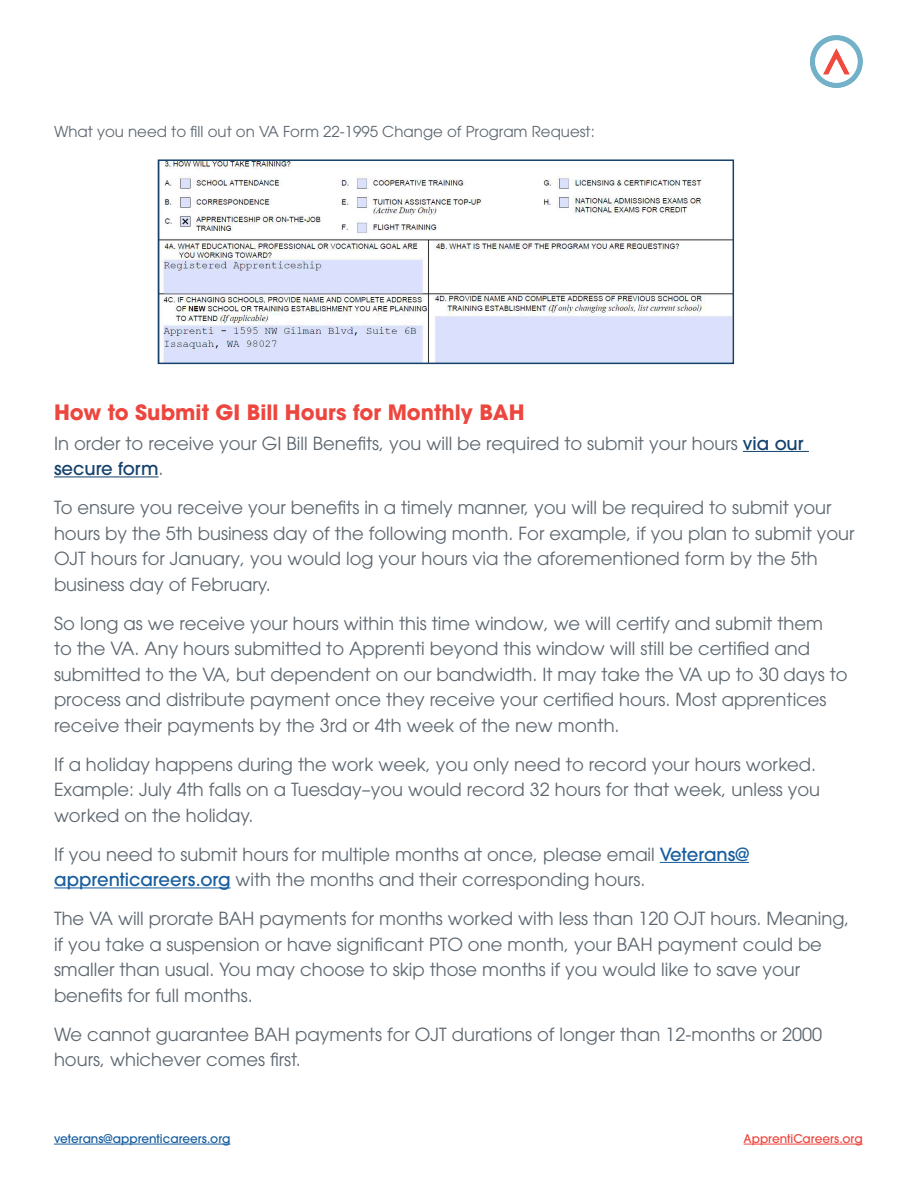
<style>
.page{position:relative;width:918px;height:1188px;background:#fff}
.page>*{position:absolute;margin:0;border:0;box-sizing:border-box;transform-origin:0 0}
.Section_Header{font:700 21px "ITC Avant Garde Pro";color:#ed463e}
.t1{font:18px/25.5px "ITC Avant Garde Pro";color:#5d6770}
.t2{font:15px "ITC Avant Garde Pro";color:#5d6770}
.t3{font:500 12px "ITC Avant Garde Pro";color:#175d9e}
.t4{font:500 12px "ITC Avant Garde Pro";color:#ed463e}
.s1{font-weight:500;color:#14416c}
.s2{font-weight:500;color:#175d9e}
</style>
<div class="page">
<img style="left:810px;top:35px;width:53px;height:53px">
<hr style="left:54px;top:1144px;width:176px;height:1px;background:#175d9e">
<hr style="left:744px;top:1144px;width:119px;height:1px;background:#ed463e">
<img style="left:161px;top:162px;width:570px;height:199px">
<div style="left:158px;top:159px;width:576px;height:205px;border:2px solid #14416c"></div>
<hr style="left:743px;top:451px;width:66px;height:1px;background:#14416c">
<hr style="left:54px;top:476px;width:105px;height:1px;background:#14416c">
<hr style="left:660px;top:862px;width:89px;height:1px;background:#175d9e">
<hr style="left:54px;top:887px;width:177px;height:1px;background:#175d9e">
<p class="t2" style="left:54px;top:122px;width:542px">What you need to fill out on VA Form 22-1995 Change of Program Request:</p>
<p class="Section_Header" style="left:54px;top:398px;width:472px">How to Submit GI Bill Hours for Monthly BAH</p>
<p class="t1" style="left:54px;top:430px;width:751px">In order to receive your GI Bill Benefits, you will be required to submit your hours <span class="s1">via our secure form</span>.</p>
<p class="t1" style="left:54px;top:495px;width:802px">To ensure you receive your benefits in a timely manner, you will be required to submit your hours by the 5th business day of the following month. For example, if you plan to submit your OJT hours for January, you would log your hours via the aforementioned form by the 5th business day of February.</p>
<p class="t1" style="left:54px;top:610px;width:795px">So long as we receive your hours within this time window, we will certify and submit them<br>to the VA. Any hours submitted to Apprenti beyond this window will still be certified and submitted to the VA, but dependent on our bandwidth. It may take the VA up to 30 days to process and distribute payment once they receive your certified hours. Most apprentices receive their payments by the 3rd or 4th week of the new month.</p>
<p class="t1" style="left:54px;top:751px;width:768px">If a holiday happens during the work week, you only need to record your hours worked.<br>Example: July 4th falls on a Tuesday–you would record 32 hours for that week, unless you worked on the holiday.</p>
<p class="t1" style="left:54px;top:841px;width:697px">If you need to submit hours for multiple months at once, please email <span class="s2">Veterans@ apprenticareers.org</span> with the months and their corresponding hours.</p>
<p class="t1" style="left:54px;top:906px;width:797px">The VA will prorate BAH payments for months worked with less than 120 OJT hours. Meaning, if you take a suspension or have significant PTO one month, your BAH payment could be smaller than usual. You may choose to skip those months if you would like to save your benefits for full months.</p>
<p class="t1" style="left:54px;top:1021px;width:770px">We cannot guarantee BAH payments for OJT durations of longer than 12-months or 2000 hours, whichever comes first.</p>
<p class="t3" style="left:54px;top:1131px;width:178px">veterans@apprenticareers.org</p>
<p class="t4" style="left:744px;top:1131px;width:121px">ApprentiCareers.org</p>
</div>
